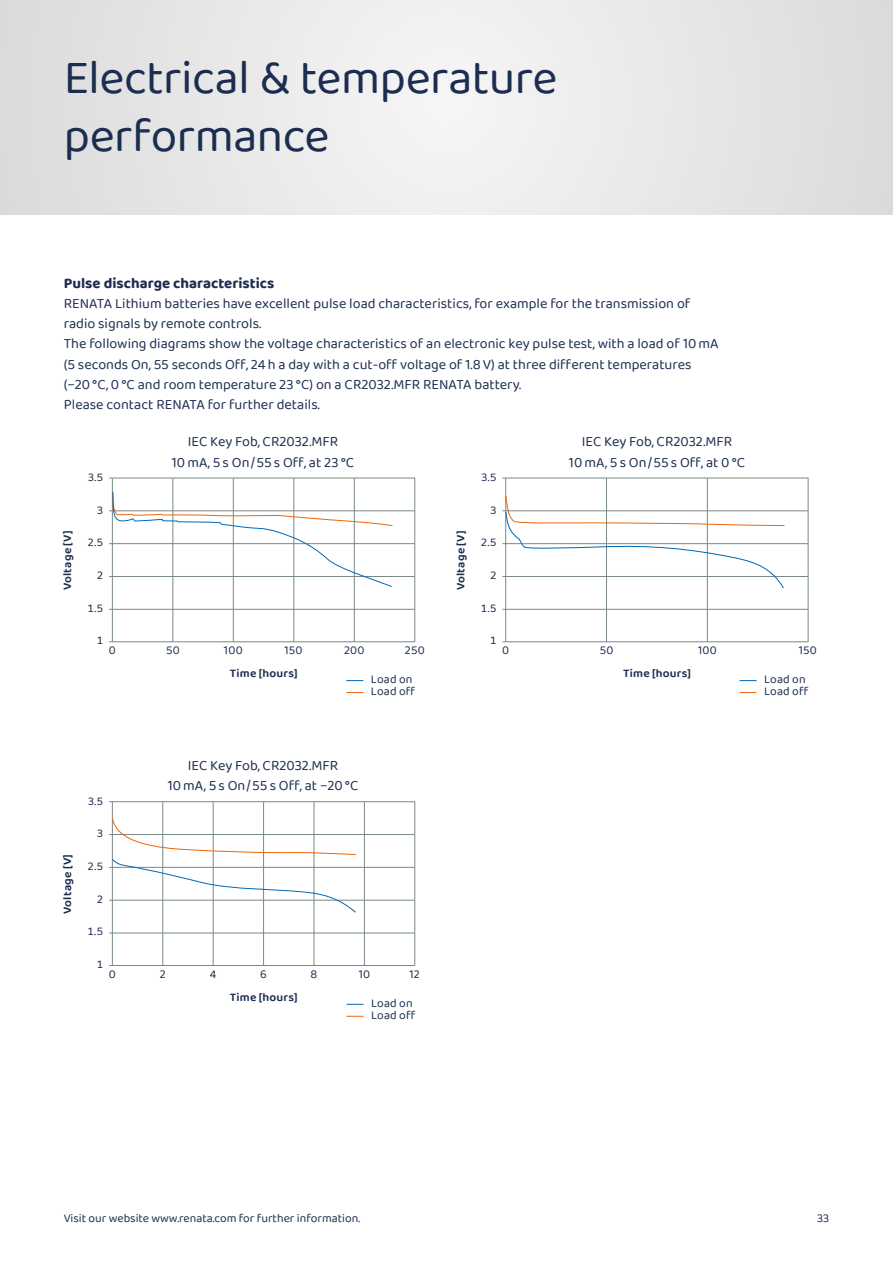
<style>
.page{position:relative;width:893px;height:1263px;background:#fff}
.page>*{position:absolute;margin:0;border:0;box-sizing:border-box;transform-origin:0 0}
.t1{font:48px/57.6px "Baloo Tamma 2";letter-spacing:-.01em;color:#1c2d50}
.t2{font:700 15px "Baloo Tamma 2";color:#1c2d50}
.t3{font:14.25px/20.2px "Baloo Tamma 2";color:#1c2d50;text-align:center}
.t4{font:12px/12px "Baloo Tamma 2";letter-spacing:.005em;color:#1c2d50}
.t5{font:600 12px "Baloo Tamma 2";letter-spacing:.015em;color:#1c2d50}
</style>
<div class="page">
<div style="left:0;top:0;width:893px;height:215px;background:#e8e8e8"></div>
<hr style="left:109px;top:478px;width:306px;height:1px;background:#798985">
<hr style="left:109px;top:801px;width:306px;height:1px;background:#798985">
<hr style="left:502px;top:478px;width:306px;height:1px;background:#798985">
<hr style="left:109px;top:576px;width:306px;height:1px;background:#798985">
<hr style="left:109px;top:900px;width:306px;height:1px;background:#798985">
<hr style="left:502px;top:576px;width:306px;height:1px;background:#798985">
<hr style="left:109px;top:511px;width:306px;height:1px;background:#798985">
<hr style="left:109px;top:834px;width:306px;height:1px;background:#798985">
<hr style="left:502px;top:511px;width:306px;height:1px;background:#798985">
<hr style="left:109px;top:543px;width:306px;height:1px;background:#798985">
<hr style="left:109px;top:867px;width:306px;height:1px;background:#798985">
<hr style="left:502px;top:543px;width:306px;height:1px;background:#798985">
<hr style="left:109px;top:609px;width:306px;height:1px;background:#798985">
<hr style="left:109px;top:933px;width:306px;height:1px;background:#798985">
<hr style="left:502px;top:609px;width:306px;height:1px;background:#798985">
<hr style="left:109px;top:641px;width:306px;height:1px;background:#798985">
<hr style="left:109px;top:965px;width:306px;height:1px;background:#798985">
<hr style="left:502px;top:641px;width:306px;height:1px;background:#798985">
<hr style="left:112px;top:478px;width:1px;height:164px;background:#798985">
<hr style="left:112px;top:802px;width:1px;height:163px;background:#798985">
<hr style="left:505px;top:478px;width:1px;height:164px;background:#798985">
<hr style="left:294px;top:478px;width:1px;height:164px;background:#798985">
<hr style="left:263px;top:802px;width:1px;height:163px;background:#798985">
<hr style="left:354px;top:478px;width:1px;height:164px;background:#798985">
<hr style="left:314px;top:802px;width:1px;height:163px;background:#798985">
<hr style="left:364px;top:802px;width:1px;height:163px;background:#798985">
<hr style="left:173px;top:478px;width:1px;height:164px;background:#798985">
<hr style="left:163px;top:802px;width:1px;height:163px;background:#798985">
<hr style="left:606px;top:478px;width:1px;height:164px;background:#798985">
<hr style="left:233px;top:478px;width:1px;height:164px;background:#798985">
<hr style="left:213px;top:802px;width:1px;height:163px;background:#798985">
<hr style="left:707px;top:478px;width:1px;height:164px;background:#798985">
<hr style="left:414px;top:478px;width:1px;height:164px;background:#798985">
<hr style="left:414px;top:801px;width:1px;height:164px;background:#798985">
<hr style="left:808px;top:478px;width:1px;height:164px;background:#798985">
<svg style="left:347px;top:680px;width:16px;height:1px"></svg>
<svg style="left:347px;top:1004px;width:16px;height:1px"></svg>
<svg style="left:740px;top:680px;width:16px;height:1px"></svg>
<svg style="left:347px;top:692px;width:16px;height:1px"></svg>
<svg style="left:347px;top:1016px;width:16px;height:1px"></svg>
<svg style="left:740px;top:692px;width:16px;height:1px"></svg>
<svg style="left:110px;top:491px;width:283px;height:96px"></svg>
<svg style="left:505px;top:495px;width:280px;height:94px"></svg>
<svg style="left:111px;top:818px;width:246px;height:95px"></svg>
<h1 class="t1" style="left:64px;top:48px;width:495px">Electrical &amp; temperature performance</h1>
<p class="t2" style="left:64px;top:274px;width:212px">Pulse discharge characteristics</p>
<p class="t3" style="left:64px;top:293px;width:656px;text-align:left">RENATA Lithium batteries have excellent pulse load characteristics, for example for the transmission of radio signals by remote controls.<br>The following diagrams show the voltage characteristics of an electronic key pulse test, with a load of 10 mA (5 seconds On, 55 seconds Off, 24 h a day with a cut-off voltage of 1.8 V) at three different temperatures (−20 °C, 0 °C and room temperature 23 °C) on a CR2032.MFR RENATA battery.<br>Please contact RENATA for further details.</p>
<p class="t3" style="left:172px;top:431px;width:184px">IEC Key Fob, CR2032.MFR<br>10 mA, 5 s On / 55 s Off, at 23 °C</p>
<p class="t3" style="left:569px;top:431px;width:178px">IEC Key Fob, CR2032.MFR<br>10 mA, 5 s On / 55 s Off, at 0 °C</p>
<p class="t5" style="left:60px;top:590px;width:61px;rotate:-90deg">Voltage [V]</p>
<p class="t4" style="left:87px;top:471px;width:18px">3.5</p>
<p class="t4" style="left:97px;top:503px;width:8px">3</p>
<p class="t4" style="left:87px;top:536px;width:18px">2.5</p>
<p class="t4" style="left:97px;top:569px;width:8px">2</p>
<p class="t4" style="left:87px;top:602px;width:18px">1.5</p>
<p class="t4" style="left:97px;top:634px;width:8px">1</p>
<p class="t4" style="left:109px;top:644px;width:8px">0</p>
<p class="t5" style="left:60px;top:914px;width:61px;rotate:-90deg">Voltage [V]</p>
<p class="t4" style="left:87px;top:794px;width:18px">3.5</p>
<p class="t4" style="left:97px;top:827px;width:8px">3</p>
<p class="t4" style="left:87px;top:860px;width:18px">2.5</p>
<p class="t4" style="left:97px;top:892px;width:8px">2</p>
<p class="t4" style="left:87px;top:925px;width:18px">1.5</p>
<p class="t4" style="left:97px;top:958px;width:8px">1</p>
<p class="t4" style="left:109px;top:967px;width:8px">0</p>
<p class="t4" style="left:481px;top:471px;width:18px">3.5</p>
<p class="t4" style="left:490px;top:503px;width:8px">3</p>
<p class="t4" style="left:481px;top:536px;width:18px">2.5</p>
<p class="t4" style="left:490px;top:569px;width:8px">2</p>
<p class="t4" style="left:481px;top:602px;width:18px">1.5</p>
<p class="t4" style="left:490px;top:634px;width:8px">1</p>
<p class="t5" style="left:453px;top:590px;width:61px;rotate:-90deg">Voltage [V]</p>
<p class="t4" style="left:166px;top:644px;width:15px">50</p>
<p class="t4" style="left:502px;top:644px;width:8px">0</p>
<p class="t4" style="left:224px;top:644px;width:20px">100</p>
<p class="t4" style="left:600px;top:644px;width:15px">50</p>
<p class="t4" style="left:284px;top:644px;width:19px">150</p>
<p class="t4" style="left:698px;top:644px;width:20px">100</p>
<p class="t4" style="left:344px;top:644px;width:22px">200</p>
<p class="t4" style="left:799px;top:644px;width:19px">150</p>
<p class="t4" style="left:405px;top:644px;width:21px">250</p>
<p class="t5" style="left:230px;top:666px;width:69px">Time [hours]</p>
<p class="t4" style="left:371px;top:673px;width:46px">Load on<br>Load off</p>
<p class="t3" style="left:168px;top:754px;width:192px">IEC Key Fob, CR2032.MFR<br>10 mA, 5 s On / 55 s Off, at −20 °C</p>
<p class="t4" style="left:160px;top:967px;width:8px">2</p>
<p class="t4" style="left:210px;top:967px;width:8px">4</p>
<p class="t4" style="left:260px;top:967px;width:8px">6</p>
<p class="t5" style="left:230px;top:989px;width:69px">Time [hours]</p>
<p class="t4" style="left:311px;top:967px;width:8px">8</p>
<p class="t4" style="left:359px;top:967px;width:13px">10</p>
<p class="t4" style="left:410px;top:967px;width:12px">12</p>
<p class="t4" style="left:371px;top:996px;width:46px">Load on<br>Load off</p>
<p class="t5" style="left:623px;top:666px;width:69px">Time [hours]</p>
<p class="t4" style="left:764px;top:673px;width:46px">Load on<br>Load off</p>
<p class="t4" style="left:64px;top:1211px;width:298px">Visit our website www.renata.com for further information.</p>
<p class="t4" style="left:817px;top:1211px;width:14px">33</p>
</div>
